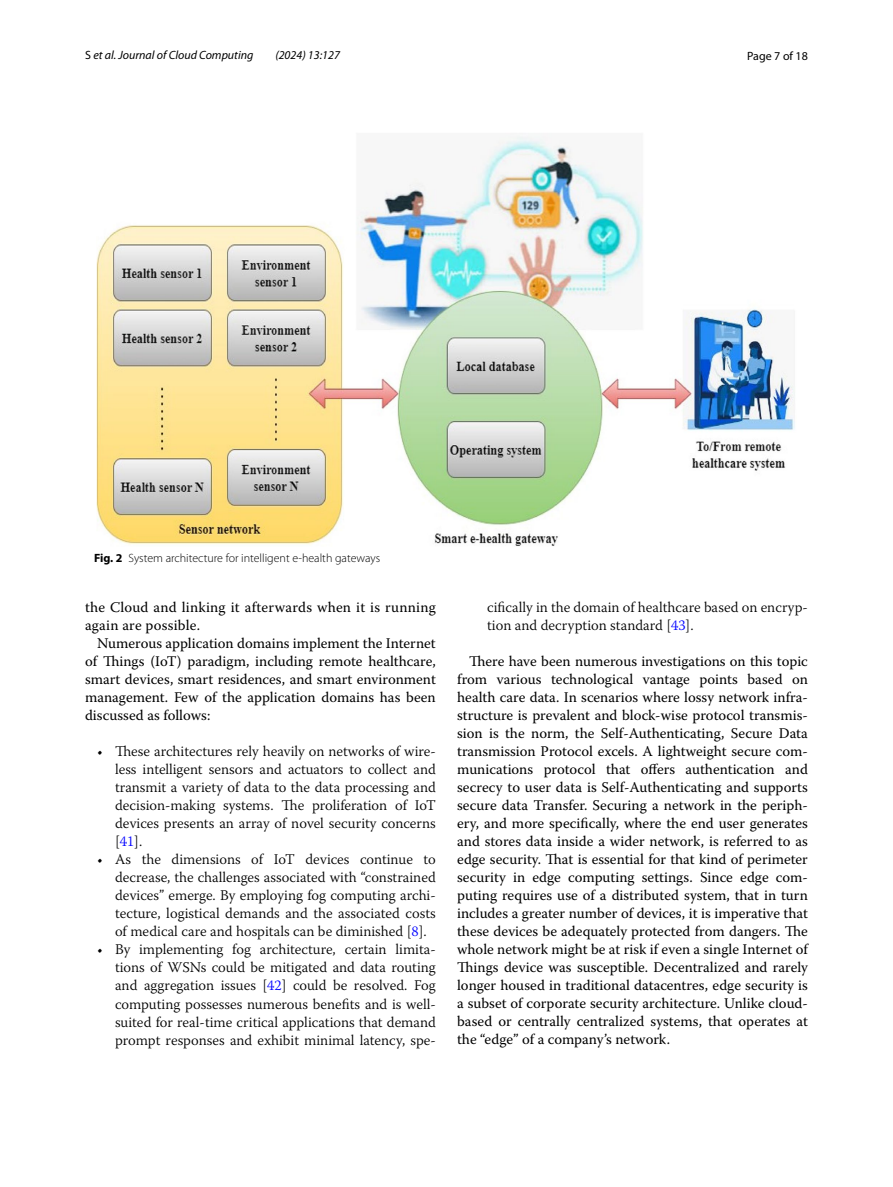
<style>
.page{position:relative;width:893px;height:1187px;background:#fff}
.page>*{position:absolute;margin:0;border:0;box-sizing:border-box;transform-origin:0 0}
.t1{font:14.7px/18px "Warnock Pro";letter-spacing:.005em;color:#000;text-align:justify}
.t2{font:300 14.7px/18px "Warnock Pro";color:#000;text-align:justify}
.t3{font:300 12px "Myriad Pro";color:#000}
.t4{font:italic 12px "Myriad Pro";color:#000}
.t5{font:12px "Myriad Pro";color:#000}
.s1{font-style:normal}
.s2{font-weight:700}
.s3{color:#00f}
</style>
<div class="page">
<img style="left:96px;top:136px;width:699px;height:410px">
<p class="t4" style="left:85px;top:48px;width:170px"><span class="s1">S</span> et al. Journal of Cloud Computing</p>
<p class="t4" style="left:275px;top:48px;width:66px">(2024) 13:127</p>
<p class="t5" style="left:747px;top:48px;width:62px">Page 7 of 18</p>
<p class="t3" style="left:94px;top:551px;width:288px"><span class="s2">Fig. 2</span> System architecture for intelligent e-health gateways</p>
<p class="t1" style="left:85px;top:597px;width:352px">the Cloud and linking it afterwards when it is running again are possible.</p>
<p class="t1" style="left:85px;top:633px;width:352px;text-indent:12px">Numerous application domains implement the Internet of Things (IoT) paradigm, including remote healthcare, smart devices, smart residences, and smart environment management. Few of the application domains has been discussed as follows:</p>
<p class="t2" style="left:115px;top:742px;width:322px;text-indent:-18px">• These architectures rely heavily on networks of wire&shy;less intelligent sensors and actuators to collect and transmit a variety of data to the data processing and decision-making systems. The proliferation of IoT devices presents an array of novel security concerns [<span class="s3">41</span>].</p>
<p class="t2" style="left:115px;top:850px;width:322px;text-indent:-18px">• As the dimensions of IoT devices continue to decrease, the challenges associated with “constrained devices” emerge. By employing fog computing archi&shy;tecture, logistical demands and the associated costs of medical care and hospitals can be diminished [<span class="s3">8</span>].</p>
<p class="t2" style="left:115px;top:940px;width:322px;text-indent:-18px">• By implementing fog architecture, certain limita&shy;tions of WSNs could be mitigated and data routing and aggregation issues [<span class="s3">42</span>] could be resolved. Fog computing possesses numerous benefits and is well&shy;suited for real-time critical applications that demand prompt responses and exhibit minimal latency, spe-</p>
<p class="t2" style="left:487px;top:597px;width:322px">cifically in the domain of healthcare based on encryp&shy;tion and decryption standard [<span class="s3">43</span>].</p>
<p class="t1" style="left:457px;top:652px;width:352px;text-indent:12px">There have been numerous investigations on this topic from various technological vantage points based on health care data. In scenarios where lossy network infra&shy;structure is prevalent and block-wise protocol transmis&shy;sion is the norm, the Self-Authenticating, Secure Data transmission Protocol excels. A lightweight secure com&shy;munications protocol that offers authentication and secrecy to user data is Self-Authenticating and supports secure data Transfer. Securing a network in the periph&shy;ery, and more specifically, where the end user generates and stores data inside a wider network, is referred to as edge security. That is essential for that kind of perimeter security in edge computing settings. Since edge com&shy;puting requires use of a distributed system, that in turn includes a greater number of devices, it is imperative that these devices be adequately protected from dangers. The whole network might be at risk if even a single Internet of Things device was susceptible. Decentralized and rarely longer housed in traditional datacentres, edge security is a subset of corporate security architecture. Unlike cloud&shy;based or centrally centralized systems, that operates at the “edge” of a company’s network.</p>
</div>
